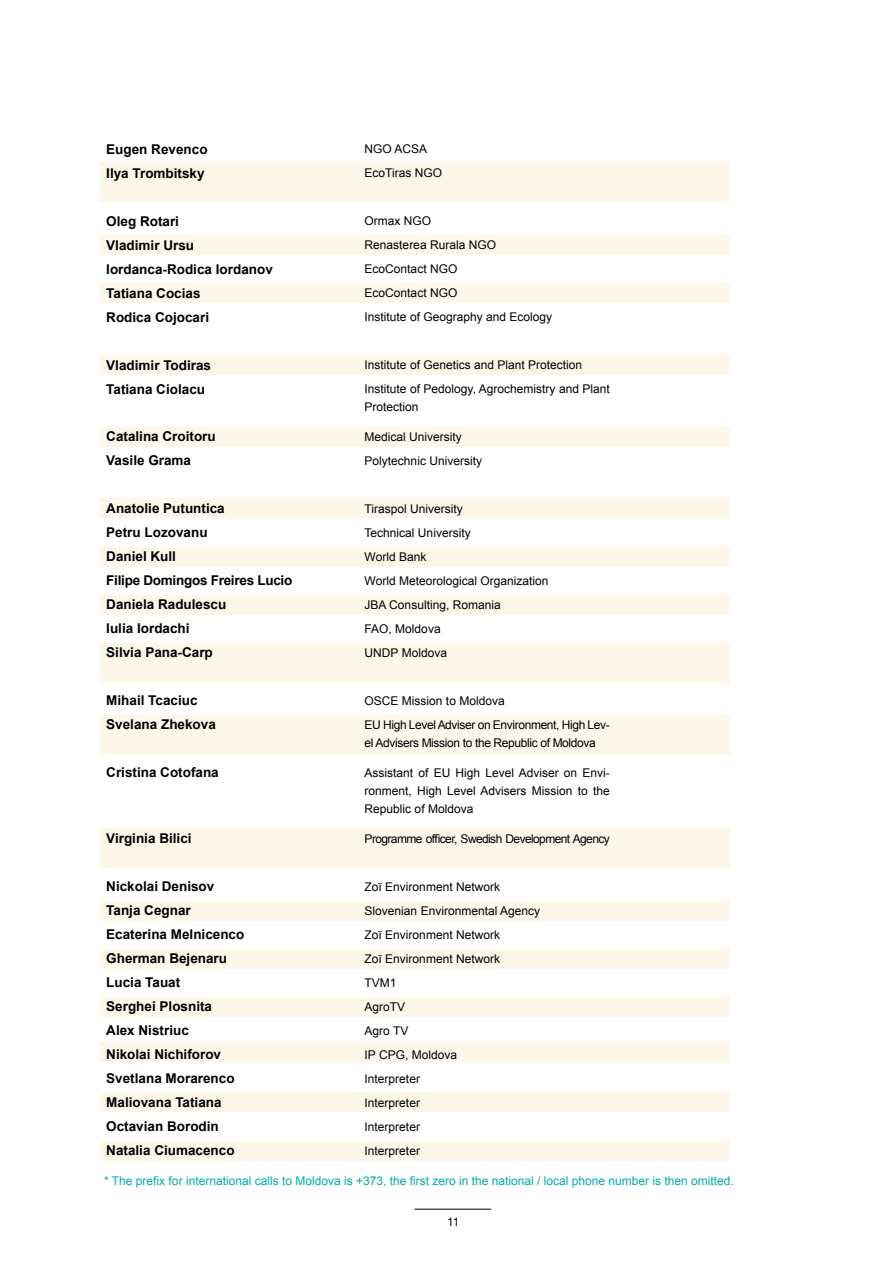
<style>
.page{position:relative;width:893px;height:1263px;background:#fff}
.page>*{position:absolute;margin:0;border:0;box-sizing:border-box;transform-origin:0 0}
.t1{font:700 13.5px/24px "Arial";color:#000}
.t2{font:12px/24px "Arial";color:#000}
.t3{font:12px "Arial";color:#00abac}
.t4{font:12px/24px "Arial";letter-spacing:-.03em;color:#000}
.t5{font:12px "Arial";letter-spacing:-.05em;color:#000}
.t6{font:12px "Helvetica Neue";color:#000}
</style>
<div class="page">
<hr style="left:415px;top:1209px;width:76px;height:1px;background:#000">
<div style="left:100px;top:235px;width:629px;height:19px;background:#fcf7e9"></div>
<div style="left:100px;top:284px;width:629px;height:19px;background:#fcf7e9"></div>
<div style="left:100px;top:355px;width:629px;height:19px;background:#fcf7e9"></div>
<div style="left:100px;top:427px;width:629px;height:19px;background:#fcf7e9"></div>
<div style="left:100px;top:499px;width:629px;height:19px;background:#fcf7e9"></div>
<div style="left:100px;top:547px;width:629px;height:20px;background:#fcf7e9"></div>
<div style="left:100px;top:595px;width:629px;height:19px;background:#fcf7e9"></div>
<div style="left:100px;top:901px;width:629px;height:20px;background:#fcf7e9"></div>
<div style="left:100px;top:949px;width:629px;height:19px;background:#fcf7e9"></div>
<div style="left:100px;top:997px;width:629px;height:19px;background:#fcf7e9"></div>
<div style="left:100px;top:1043px;width:629px;height:19px;background:#fcf7e9"></div>
<div style="left:100px;top:1093px;width:629px;height:19px;background:#fcf7e9"></div>
<div style="left:100px;top:1142px;width:629px;height:19px;background:#fcf7e9"></div>
<div style="left:100px;top:163px;width:629px;height:39px;background:#fcf7e9"></div>
<div style="left:100px;top:643px;width:629px;height:39px;background:#fcf7e9"></div>
<div style="left:100px;top:715px;width:629px;height:40px;background:#fcf7e9"></div>
<div style="left:100px;top:828px;width:629px;height:39px;background:#fcf7e9"></div>
<p class="t2" style="left:365px;top:137px;width:79px">NGO ACSA<br>EcoTiras NGO</p>
<p class="t2" style="left:365px;top:209px;width:189px">Ormax NGO<br>Renasterea Rurala NGO<br>EcoContact NGO<br>EcoContact NGO<br>Institute of Geography and Ecology</p>
<p class="t2" style="left:365px;top:353px;width:247px">Institute of Genetics and Plant Protection<br>Institute of Pedology, Agrochemistry and Plant</p>
<p class="t2" style="left:365px;top:395px;width:56px">Protection</p>
<p class="t2" style="left:365px;top:425px;width:119px">Medical University<br>Polytechnic University</p>
<p class="t2" style="left:365px;top:497px;width:185px">Tiraspol University<br>Technical University<br>World Bank<br>World Meteorological Organization<br>JBA Consulting, Romania<br>FAO, Moldova<br>UNDP Moldova</p>
<p class="t4" style="left:365px;top:689px;width:247px">OSCE Mission to Moldova<br>EU High Level Adviser on Environment, High Lev-</p>
<p class="t4" style="left:365px;top:731px;width:233px">el Advisers Mission to the Republic of Moldova</p>
<p class="t2" style="left:365px;top:764px;width:247px;line-height:18px;text-align:justify">Assistant of EU High Level Adviser on Envi&shy;ronment, High Level Advisers Mission to the Republic of Moldova</p>
<p class="t5" style="left:365px;top:831px;width:247px">Programme officer, Swedish Development Agency</p>
<p class="t2" style="left:365px;top:875px;width:177px">Zoï Environment Network<br>Slovenian Environmental Agency<br>Zoï Environment Network<br>Zoï Environment Network<br>TVM1<br>AgroTV<br>Agro TV<br>IP CPG, Moldova<br>Interpreter<br>Interpreter<br>Interpreter<br>Interpreter</p>
<p class="t3" style="left:104px;top:1172px;width:631px">* The prefix for international calls to Moldova is +373, the first zero in the national / local phone number is then omitted.</p>
<p class="t1" style="left:106px;top:138px;width:103px">Eugen Revenco<br>Ilya Trombitsky</p>
<p class="t1" style="left:106px;top:210px;width:168px">Oleg Rotari<br>Vladimir Ursu<br>Iordanca-Rodica Iordanov<br>Tatiana Cocias<br>Rodica Cojocari</p>
<p class="t1" style="left:106px;top:354px;width:106px">Vladimir Todiras<br>Tatiana Ciolacu</p>
<p class="t1" style="left:106px;top:425px;width:111px">Catalina Croitoru<br>Vasile Grama</p>
<p class="t1" style="left:106px;top:497px;width:187px">Anatolie Putuntica<br>Petru Lozovanu<br>Daniel Kull<br>Filipe Domingos Freires Lucio<br>Daniela Radulescu<br>Iulia Iordachi<br>Silvia Pana-Carp</p>
<p class="t1" style="left:106px;top:689px;width:111px">Mihail Tcaciuc<br>Svelana Zhekova</p>
<p class="t1" style="left:106px;top:761px;width:114px">Cristina Cotofana</p>
<p class="t1" style="left:106px;top:827px;width:87px">Virginia Bilici</p>
<p class="t1" style="left:106px;top:875px;width:140px">Nickolai Denisov<br>Tanja Cegnar<br>Ecaterina Melnicenco<br>Gherman Bejenaru<br>Lucia Tauat<br>Serghei Plosnita<br>Alex Nistriuc<br>Nikolai Nichiforov<br>Svetlana Morarenco<br>Maliovana Tatiana<br>Octavian Borodin<br>Natalia Ciumacenco</p>
<p class="t6" style="left:447px;top:1213px;width:14px">11</p>
</div>
